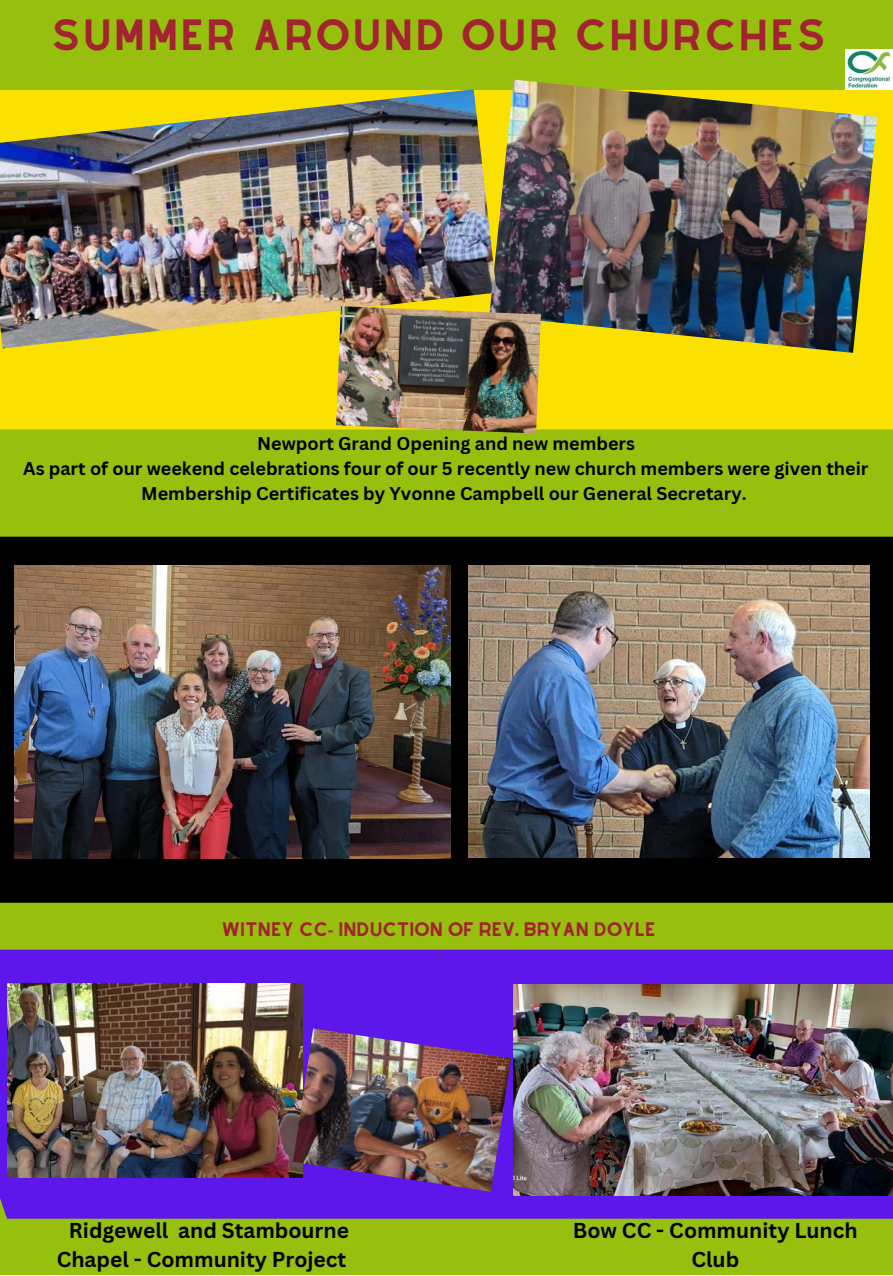
<style>
.page{position:relative;width:893px;height:1276px;background:#fff}
.page>*{position:absolute;margin:0;border:0;box-sizing:border-box;transform-origin:0 0}
.t1{font:38.1px "Alyssum Sans";letter-spacing:.07em;color:#a32330}
.t2{font:700 21px/29.2px "Canva Sans";color:#000;text-align:center}
.t3{font:700 18px/24.8px "Canva Sans";color:#000;text-align:center}
.t4{font:17.1px "Alyssum Sans";color:#a32330}
.t5{font:12px "Alyssum Sans";color:#a32330}
.s1{font-family:"Noto Sans";font-weight:700}
</style>
<div class="page">
<div style="left:0;top:0;width:892px;height:1275px;background:#97bf0d"></div>
<div style="left:0;top:90px;width:892px;height:339px;background:#fae100"></div>
<div style="left:0;top:949px;width:892px;height:269px;background:#5e17eb"></div>
<div style="left:0;top:537px;width:892px;height:366px;background:#000"></div>
<img style="left:845px;top:49px;width:47px;height:41px">
<img style="left:513px;top:984px;width:379px;height:212px">
<img style="left:496px;top:80px;width:381px;height:273px">
<img style="left:0;top:89px;width:496px;height:259px">
<img style="left:8px;top:983px;width:294px;height:195px">
<img style="left:468px;top:565px;width:401px;height:292px">
<img style="left:293px;top:1028px;width:218px;height:164px">
<img style="left:336px;top:306px;width:205px;height:127px">
<img style="left:14px;top:565px;width:436px;height:293px">
<p class="t1" style="left:51px;top:12px;width:776px">SUMMER AROUND OUR CHURCHES</p>
<p class="t3" style="left:257px;top:431px;width:379px">Newport Grand Opening and new members</p>
<p class="t3" style="left:23px;top:455px;width:846px">As part of our weekend celebrations four of our 5 recently new church members were given their<br>Membership Certificates by Yvonne Campbell our General Secretary.</p>
<p class="t4" style="left:221px;top:918px;width:435px">WITNEY CC<span class="s1">-</span> INDUCTION OF REV. BRYAN DOYLE</p>
<p class="t5" style="left:439px;top:943px;width:4px">.</p>
<p class="t2" style="left:57px;top:1215px;width:294px">Ridgewell and Stambourne<br>Chapel - Community Project</p>
<p class="t2" style="left:572px;top:1215px;width:286px">Bow CC - Community Lunch<br>Club</p>
</div>
